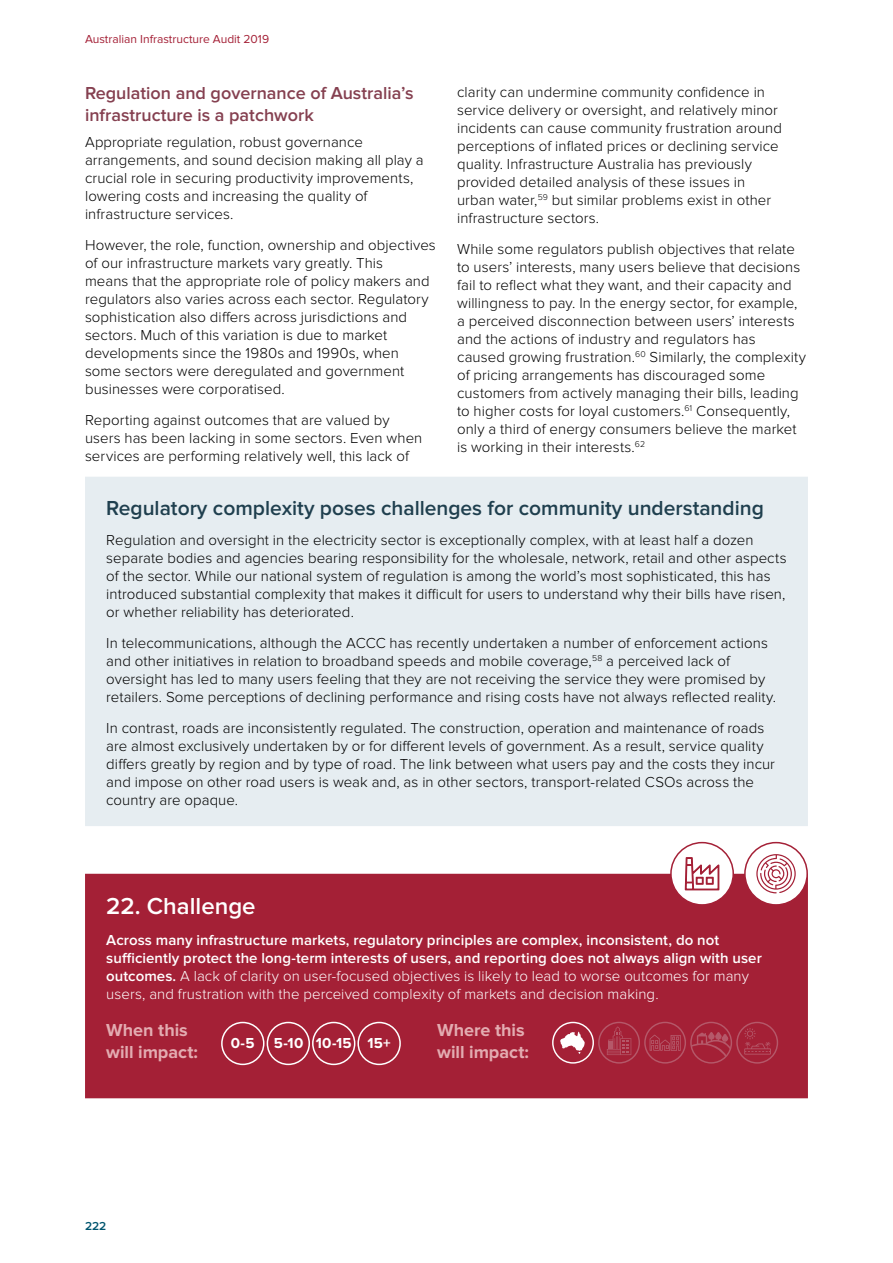
<style>
.page{position:relative;width:893px;height:1263px;background:#fff}
.page>*{position:absolute;margin:0;border:0;box-sizing:border-box;transform-origin:0 0}
.t1{font:600 24px "Proxima Nova";color:#fff}
.t2{font:600 21px "Proxima Nova";color:#1f3f4e}
.t3{font:600 18px/21.6px "Proxima Nova";color:#854050}
.t4{font:700 18px/21.6px "Proxima Nova";letter-spacing:-.005em;color:#e3acb1}
.t5{font:300 15px/18px "Proxima Nova";letter-spacing:.005em;color:#000}
.t6{font:600 15px/18px "Proxima Nova";letter-spacing:.005em;color:#fff}
.t7{font:700 15px "Proxima Nova";letter-spacing:.01em;color:#fff}
.t8{font:12px "Proxima Nova";color:#a42036}
.t9{font:600 12px "Proxima Nova";color:#00556f}
.s1{font-weight:300}
</style>
<div class="page">
<div style="left:85px;top:477px;width:723px;height:349px;background:#e6edf1"></div>
<div style="left:85px;top:874px;width:723px;height:224px;background:#a42036"></div>
<div style="left:221px;top:1022px;width:43px;height:43px;border:2px solid #fff;border-radius:50%"></div>
<div style="left:267px;top:1022px;width:43px;height:43px;border:2px solid #fff;border-radius:50%"></div>
<div style="left:312px;top:1022px;width:43px;height:43px;border:2px solid #fff;border-radius:50%"></div>
<div style="left:357px;top:1022px;width:44px;height:43px;border:2px solid #fff;border-radius:50%"></div>
<div style="left:552px;top:1022px;width:42px;height:42px;border:1px solid #fff;border-radius:50%"></div>
<svg style="left:560px;top:1032px;width:25px;height:22px"></svg>
<div style="left:598px;top:1022px;width:42px;height:41px;border:1px solid #b55869;border-radius:50%"></div>
<svg style="left:607px;top:1026px;width:24px;height:29px"></svg>
<div style="left:644px;top:1022px;width:42px;height:41px;border:1px solid #b55869;border-radius:50%"></div>
<svg style="left:650px;top:1035px;width:30px;height:16px"></svg>
<div style="left:690px;top:1022px;width:42px;height:41px;border:1px solid #b55869;border-radius:50%"></div>
<svg style="left:691px;top:1032px;width:39px;height:25px"></svg>
<div style="left:736px;top:1022px;width:42px;height:42px;border:1px solid #b55869;border-radius:50%"></div>
<svg style="left:744px;top:1028px;width:27px;height:26px"></svg>
<div style="left:745px;top:843px;width:62px;height:62px;background:#fff;border-radius:50%"></div>
<div style="left:744px;top:842px;width:64px;height:64px;border:2px solid #a42036;border-radius:50%"></div>
<div style="left:671px;top:843px;width:62px;height:62px;background:#fff;border-radius:50%"></div>
<svg style="left:684px;top:857px;width:36px;height:34px"></svg>
<div style="left:670px;top:842px;width:64px;height:64px;border:2px solid #a42036;border-radius:50%"></div>
<svg style="left:756px;top:854px;width:40px;height:39px"></svg>
<p class="t8" style="left:85px;top:32px;width:186px">Australian Infrastructure Audit 2019</p>
<p class="t3" style="left:85px;top:83px;width:330px">Regulation and governance of Australia’s infrastructure is a patchwork</p>
<p class="t5" style="left:85px;top:134px;width:340px">Appropriate regulation, robust governance arrangements, and sound decision making all play a crucial role in securing productivity improvements, lowering costs and increasing the quality of infrastructure services.</p>
<p class="t5" style="left:85px;top:236px;width:352px">However, the role, function, ownership and objectives of our infrastructure markets vary greatly. This<br>means that the appropriate role of policy makers and regulators also varies across each sector. Regulatory sophistication also differs across jurisdictions and sectors. Much of this variation is due to market developments since the 1980s and 1990s, when some sectors were deregulated and government businesses were corporatised.</p>
<p class="t5" style="left:85px;top:411px;width:339px">Reporting against outcomes that are valued by users has been lacking in some sectors. Even when services are performing relatively well, this lack of</p>
<p class="t5" style="left:457px;top:83px;width:326px">clarity can undermine community confidence in service delivery or oversight, and relatively minor incidents can cause community frustration around perceptions of inflated prices or declining service quality. Infrastructure Australia has previously provided detailed analysis of these issues in urban water,<sup>59</sup> but similar problems exist in other infrastructure sectors.</p>
<p class="t5" style="left:457px;top:240px;width:350px">While some regulators publish objectives that relate to users’ interests, many users believe that decisions fail to reflect what they want, and their capacity and willingness to pay. In the energy sector, for example, a perceived disconnection between users’ interests and the actions of industry and regulators has caused growing frustration.<sup>60</sup> Similarly, the complexity of pricing arrangements has discouraged some customers from actively managing their bills, leading to higher costs for loyal customers.<sup>61</sup> Consequently, only a third of energy consumers believe the market is working in their interests.<sup>62</sup></p>
<h2 class="t2" style="left:106px;top:495px;width:659px">Regulatory complexity poses challenges for community understanding</h2>
<p class="t5" style="left:106px;top:531px;width:682px">Regulation and oversight in the electricity sector is exceptionally complex, with at least half a dozen separate bodies and agencies bearing responsibility for the wholesale, network, retail and other aspects of the sector. While our national system of regulation is among the world’s most sophisticated, this has introduced substantial complexity that makes it difficult for users to understand why their bills have risen, or whether reliability has deteriorated.</p>
<p class="t5" style="left:106px;top:634px;width:671px">In telecommunications, although the ACCC has recently undertaken a number of enforcement actions and other initiatives in relation to broadband speeds and mobile coverage,<sup>58</sup> a perceived lack of oversight has led to many users feeling that they are not receiving the service they were promised by retailers. Some perceptions of declining performance and rising costs have not always reflected reality.</p>
<p class="t5" style="left:106px;top:719px;width:670px">In contrast, roads are inconsistently regulated. The construction, operation and maintenance of roads are almost exclusively undertaken by or for different levels of government. As a result, service quality differs greatly by region and by type of road. The link between what users pay and the costs they incur and impose on other road users is weak and, as in other sectors, transport-related CSOs across the country are opaque.</p>
<h1 class="t1" style="left:106px;top:892px;width:151px">22. Challenge</h1>
<p class="t6" style="left:106px;top:931px;width:657px">Across many infrastructure markets, regulatory principles are complex, inconsistent, do not sufficiently protect the long-term interests of users, and reporting does not always align with user outcomes. <span class="s1">A lack of clarity on user-focused objectives is likely to lead to worse outcomes for many users, and frustration with the perceived complexity of markets and decision making.</span></p>
<p class="t4" style="left:106px;top:1019px;width:93px">When this will impact:</p>
<p class="t4" style="left:437px;top:1019px;width:93px">Where this will impact:</p>
<p class="t7" style="left:231px;top:1035px;width:25px">0-5</p>
<p class="t7" style="left:274px;top:1035px;width:118px">5-10 10-15 15+</p>
<p class="t9" style="left:85px;top:1219px;width:23px">222</p>
</div>
